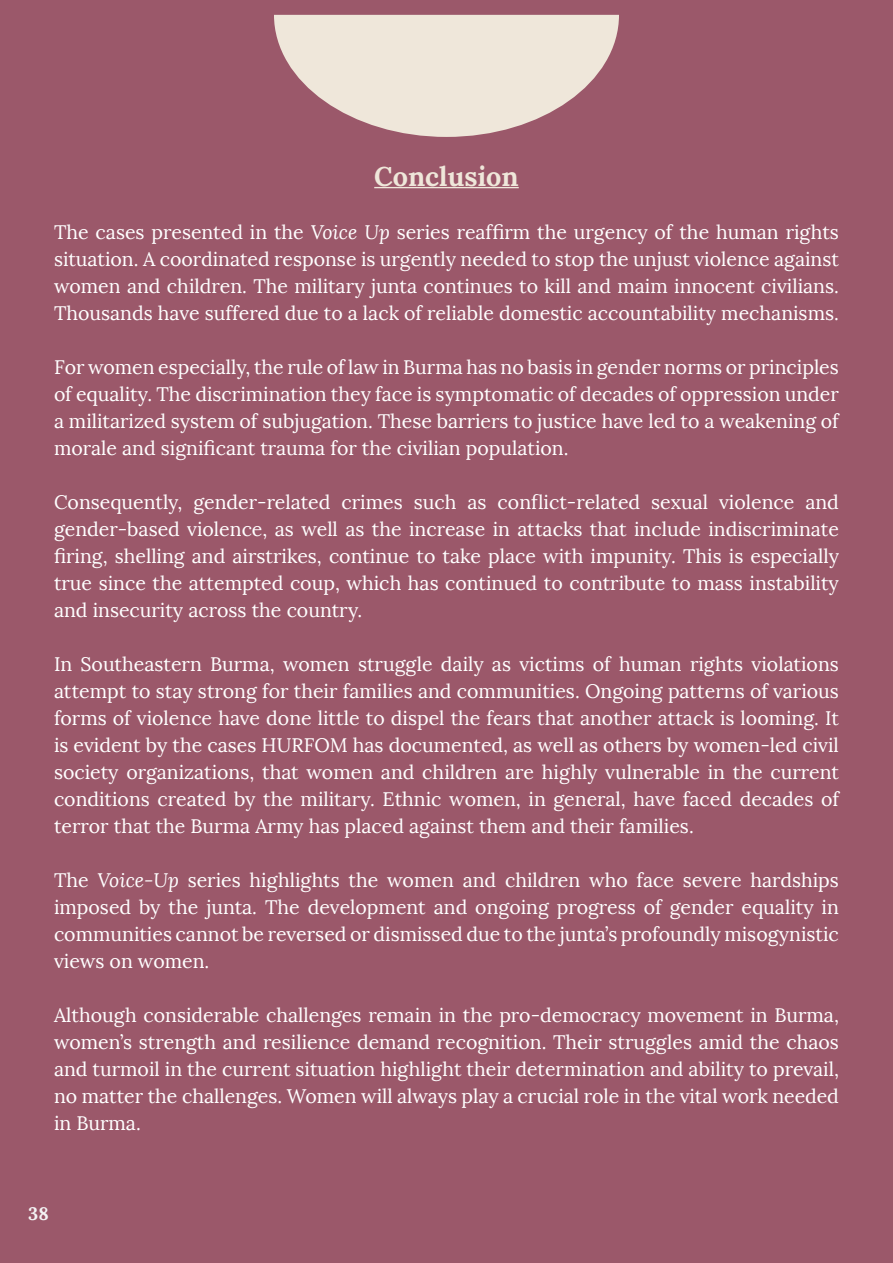
<style>
.page{position:relative;width:893px;height:1263px;background:#9b586a}
.page>*{position:absolute;margin:0;border:0;box-sizing:border-box;transform-origin:0 0}
.t1{font:700 27px "Lora";color:#efe7da}
.t2{font:19.5px/27px "Lora";color:#fff;text-align:justify}
.t3{font:700 18px "Lora";color:#f4f3f4}
.s1{font-style:italic}
</style>
<div class="page">
<svg style="left:274px;top:15px;width:345px;height:122px"></svg>
<hr style="left:374px;top:187px;width:145px;height:1px;background:#efe7da">
<h1 class="t1" style="left:374px;top:158px;width:146px">Conclusion</h1>
<p class="t2" style="left:54px;top:218px;width:786px">The cases presented in the <span class="s1">Voice Up</span> series reaffirm the urgency of the human rights situation. A coordinated response is urgently needed to stop the unjust violence against women and children. The military junta continues to kill and maim innocent civilians.<br>Thousands have suffered due to a lack of reliable domestic accountability mechanisms.</p>
<p class="t2" style="left:54px;top:353px;width:786px">For women especially, the rule of law in Burma has no basis in gender norms or principles of equality. The discrimination they face is symptomatic of decades of oppression under a militarized system of subjugation. These barriers to justice have led to a weakening of morale and significant trauma for the civilian population.</p>
<p class="t2" style="left:54px;top:488px;width:786px">Consequently, gender-related crimes such as conflict-related sexual violence and gender-based violence, as well as the increase in attacks that include indiscriminate firing, shelling and airstrikes, continue to take place with impunity. This is especially true since the attempted coup, which has continued to contribute to mass instability and insecurity across the country.</p>
<p class="t2" style="left:54px;top:650px;width:786px">In Southeastern Burma, women struggle daily as victims of human rights violations attempt to stay strong for their families and communities. Ongoing patterns of various forms of violence have done little to dispel the fears that another attack is looming. It is evident by the cases HURFOM has documented, as well as others by women-led civil society organizations, that women and children are highly vulnerable in the current conditions created by the military. Ethnic women, in general, have faced decades of terror that the Burma Army has placed against them and their families.</p>
<p class="t2" style="left:54px;top:866px;width:786px">The <span class="s1">Voice-Up</span> series highlights the women and children who face severe hardships imposed by the junta. The development and ongoing progress of gender equality in communities cannot be reversed or dismissed due to the junta’s profoundly misogynistic views on women.</p>
<p class="t2" style="left:54px;top:1001px;width:786px">Although considerable challenges remain in the pro-democracy movement in Burma, women’s strength and resilience demand recognition. Their struggles amid the chaos and turmoil in the current situation highlight their determination and ability to prevail, no matter the challenges. Women will always play a crucial role in the vital work needed in Burma.</p>
<p class="t3" style="left:28px;top:1201px;width:22px">38</p>
</div>
